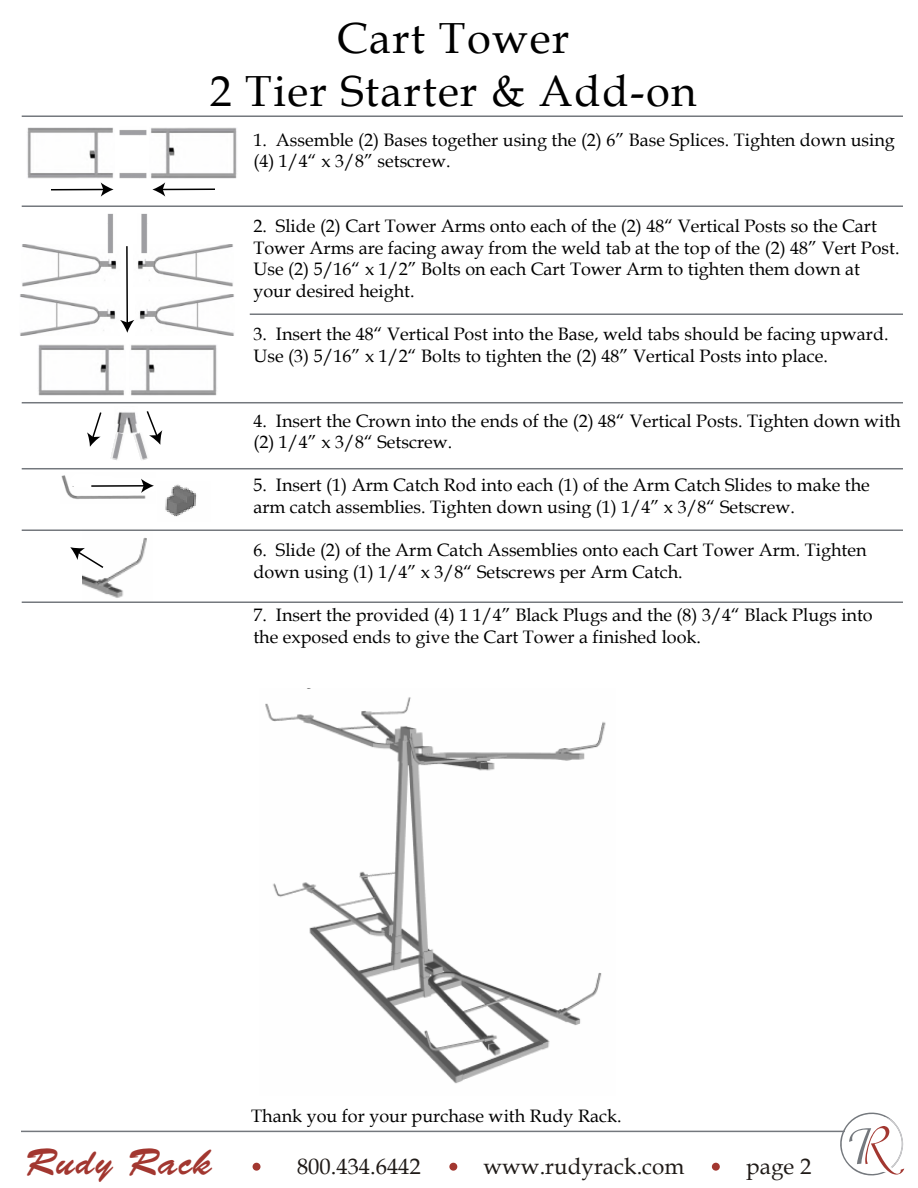
<style>
.page{position:relative;width:918px;height:1188px;background:#fff}
.page>*{position:absolute;margin:0;border:0;box-sizing:border-box;transform-origin:0 0}
.t1{font:43.5px/52.2px "Book Antiqua";letter-spacing:.035em;color:#000;text-align:center}
.t2{font:37.5px "Brush Script Std";letter-spacing:.035em;color:#a23730}
.t3{font:22.5px "Book Antiqua";color:#1f1a17}
.t4{font:18px/21.6px "Book Antiqua";color:#000}
</style>
<div class="page">
<hr style="left:22px;top:115px;width:881px;height:2px;background:#74787d">
<hr style="left:22px;top:205px;width:881px;height:2px;background:#74787d">
<hr style="left:22px;top:402px;width:881px;height:1px;background:#74787d">
<hr style="left:22px;top:313px;width:881px;height:2px;background:#74787d">
<hr style="left:22px;top:468px;width:881px;height:1px;background:#74787d">
<svg style="left:838px;top:1112px;width:67px;height:64px"></svg>
<div style="left:449px;top:1163px;width:8px;height:8px;background:#a23730;border-radius:50%"></div>
<div style="left:253px;top:1163px;width:8px;height:8px;background:#a23730;border-radius:50%"></div>
<hr style="left:21px;top:1131px;width:824px;height:1px;background:#74787d">
<div style="left:712px;top:1163px;width:8px;height:8px;background:#a23730;border-radius:50%"></div>
<img style="left:265px;top:688px;width:341px;height:396px">
<img style="left:150px;top:128px;width:87px;height:51px">
<img style="left:27px;top:128px;width:87px;height:51px">
<img style="left:120px;top:173px;width:27px;height:6px">
<hr style="left:51px;top:189px;width:54px;height:1px;background:#000">
<svg style="left:101px;top:182px;width:13px;height:15px"></svg>
<hr style="left:161px;top:188px;width:54px;height:2px;background:#000">
<svg style="left:152px;top:182px;width:13px;height:15px"></svg>
<img style="left:119px;top:130px;width:27px;height:6px">
<div style="left:14px;top:296px;width:236px;height:38px;background:#fff"></div>
<img style="left:135px;top:294px;width:100px;height:42px">
<img style="left:137px;top:244px;width:96px;height:42px">
<img style="left:138px;top:213px;width:9px;height:41px">
<img style="left:130px;top:345px;width:87px;height:51px">
<img style="left:20px;top:294px;width:99px;height:42px">
<img style="left:22px;top:244px;width:95px;height:42px">
<img style="left:107px;top:213px;width:10px;height:41px">
<img style="left:38px;top:345px;width:87px;height:51px">
<hr style="left:126px;top:246px;width:2px;height:78px;background:#000">
<svg style="left:120px;top:320px;width:14px;height:13px"></svg>
<img style="left:117px;top:412px;width:21px;height:22px">
<img style="left:111px;top:432px;width:14px;height:28px">
<img style="left:133px;top:432px;width:15px;height:28px">
<svg style="left:87px;top:412px;width:15px;height:35px"></svg>
<svg style="left:145px;top:411px;width:17px;height:34px"></svg>
<img style="left:61px;top:475px;width:85px;height:24px">
<hr style="left:91px;top:485px;width:54px;height:2px;background:#000">
<svg style="left:141px;top:479px;width:13px;height:14px"></svg>
<img style="left:165px;top:484px;width:32px;height:33px">
<img style="left:82px;top:538px;width:65px;height:60px">
<svg style="left:70px;top:547px;width:35px;height:22px"></svg>
<hr style="left:22px;top:529px;width:881px;height:2px;background:#74787d">
<hr style="left:22px;top:601px;width:881px;height:2px;background:#74787d">
<h1 class="t1" style="left:210px;top:12px;width:488px">Cart Tower<br>2 Tier Starter &amp; Add-on</h1>
<p class="t4" style="left:253px;top:129px;width:643px">1. Assemble (2) Bases together using the (2) 6” Base Splices. Tighten down using (4) 1/4“ x 3/8” setscrew.</p>
<p class="t4" style="left:253px;top:215px;width:648px">2. Slide (2) Cart Tower Arms onto each of the (2) 48“ Vertical Posts so the Cart Tower Arms are facing away from the weld tab at the top of the (2) 48” Vert Post.<br>Use (2) 5/16“ x 1/2” Bolts on each Cart Tower Arm to tighten them down at your desired height.</p>
<p class="t4" style="left:253px;top:323px;width:637px">3. Insert the 48“ Vertical Post into the Base, weld tabs should be facing upward.<br>Use (3) 5/16” x 1/2“ Bolts to tighten the (2) 48” Vertical Posts into place.</p>
<p class="t4" style="left:253px;top:409px;width:649px">4. Insert the Crown into the ends of the (2) 48“ Vertical Posts. Tighten down with (2) 1/4” x 3/8“ Setscrew.</p>
<p class="t4" style="left:253px;top:474px;width:618px">5. Insert (1) Arm Catch Rod into each (1) of the Arm Catch Slides to make the arm catch assemblies. Tighten down using (1) 1/4” x 3/8“ Setscrew.</p>
<p class="t4" style="left:253px;top:539px;width:615px">6. Slide (2) of the Arm Catch Assemblies onto each Cart Tower Arm. Tighten down using (1) 1/4” x 3/8“ Setscrews per Arm Catch.</p>
<p class="t4" style="left:253px;top:604px;width:621px">7. Insert the provided (4) 1 1/4” Black Plugs and the (8) 3/4“ Black Plugs into the exposed ends to give the Cart Tower a finished look.</p>
<p class="t4" style="left:251px;top:1105px;width:372px">Thank you for your purchase with Rudy Rack.</p>
<h2 class="t2" style="left:25px;top:1141px;width:188px">Rudy Rack</h2>
<p class="t3" style="left:297px;top:1150px;width:125px">800.434.6442</p>
<p class="t3" style="left:483px;top:1150px;width:203px">www.rudyrack.com</p>
<p class="t3" style="left:746px;top:1150px;width:66px">page 2</p>
</div>
